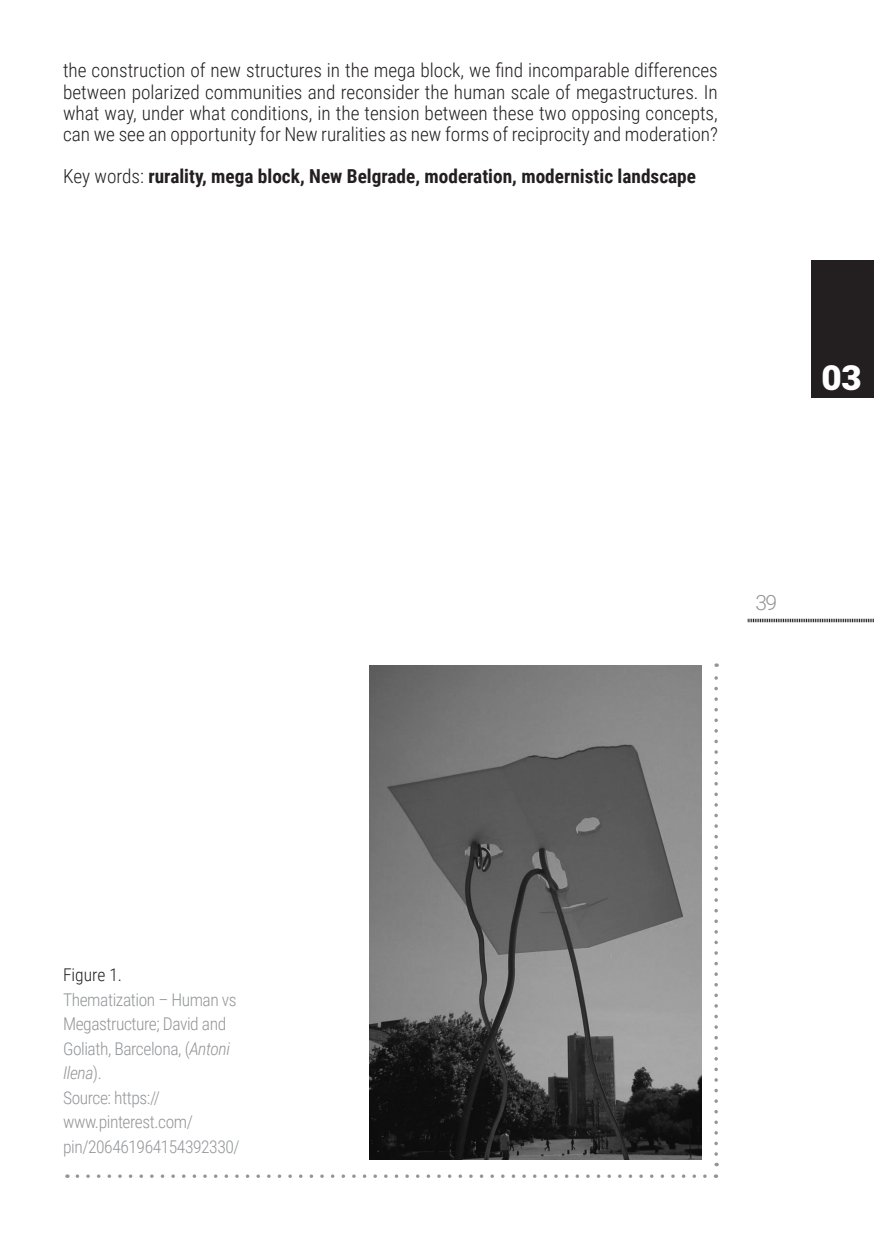
<style>
.page{position:relative;width:874px;height:1241px;background:#fff}
.page>*{position:absolute;margin:0;border:0;box-sizing:border-box;transform-origin:0 0}
.t1{font:35px "Roboto Slab";color:#fff}
.t2{font:300 21px "Roboto";color:#939598}
.t3{font:300 19.25px/21px "Roboto Condensed";color:#231f20;text-align:justify}
.t4{font:700 19.25px "Roboto Condensed";color:#231f20}
.t5{font:300 17.5px/24.5px "Roboto Condensed";letter-spacing:-.025em;color:#939598}
.t6{font:300 17.5px "Roboto Condensed";color:#231f20}
.s1{font-weight:300}
.s2{font-style:italic}
</style>
<div class="page">
<svg style="left:747px;top:618px;width:126px;height:4px"></svg>
<div style="left:810px;top:260px;width:63px;height:137px;background:#231f20"></div>
<svg style="left:67px;top:1174px;width:637px;height:3px"></svg>
<svg style="left:714px;top:663px;width:3px;height:490px"></svg>
<img style="left:369px;top:665px;width:332px;height:494px">
<p class="t3" style="left:63px;top:59px;width:656px">the construction of new structures in the mega block, we find incomparable differences between polarized communities and reconsider the human scale of megastructures. In what way, under what conditions, in the tension between these two opposing concepts, can we see an opportunity for New ruralities as new forms of reciprocity and moderation?</p>
<p class="t4" style="left:63px;top:162px;width:634px"><span class="s1">Key words:</span> rurality, mega block, New Belgrade, moderation, modernistic landscape</p>
<h1 class="t1" style="left:821px;top:353px;width:41px">03</h1>
<p class="t2" style="left:755px;top:588px;width:23px">39</p>
<p class="t6" style="left:63px;top:962px;width:60px">Figure 1.</p>
<p class="t5" style="left:63px;top:986px;width:175px">Thematization – Human vs<br>Megastructure; David and<br>Goliath, Barcelona, (<span class="s2">Antoni<br>Ilena</span>).</p>
<p class="t5" style="left:63px;top:1084px;width:178px">Source: https:// www.pinterest.com/ pin/206461964154392330/</p>
</div>
